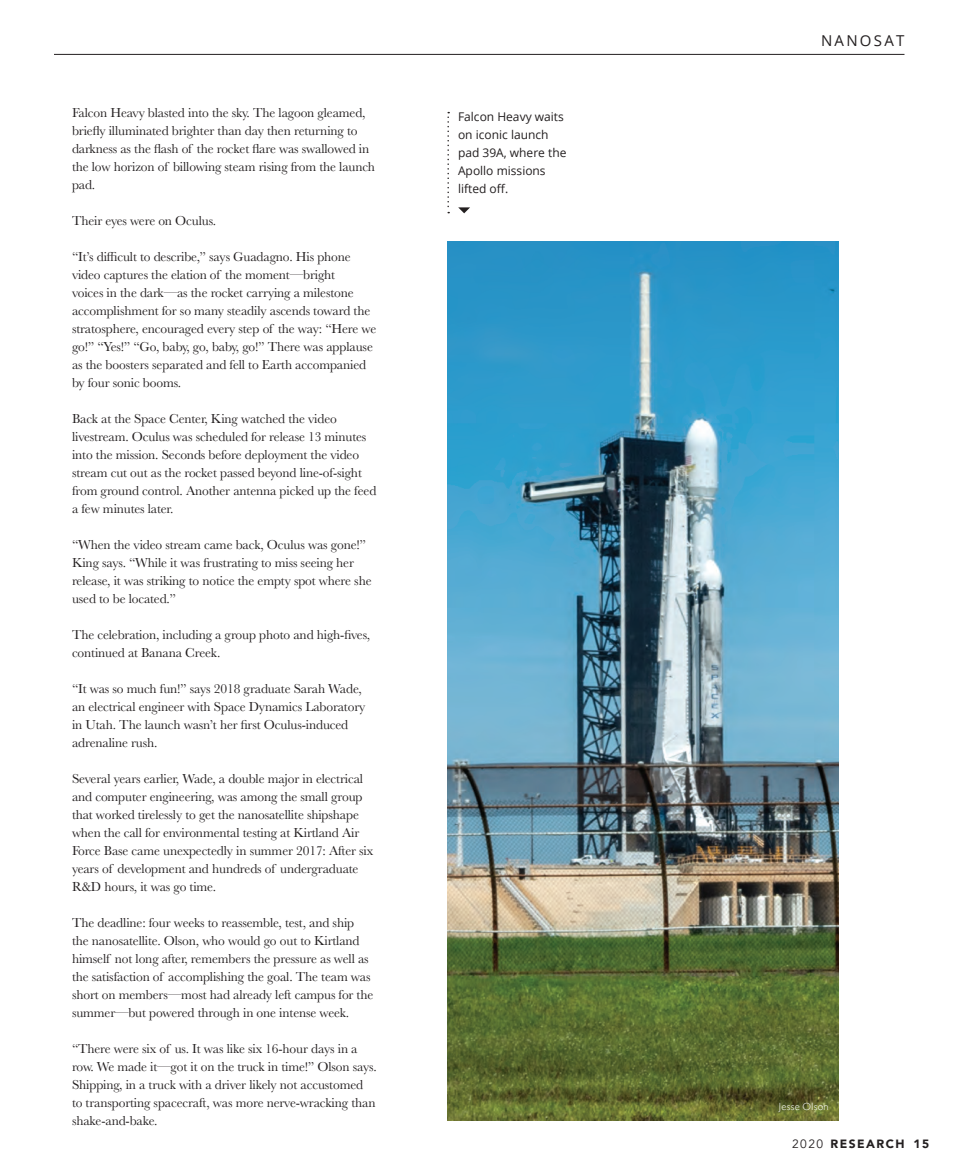
<style>
.page{position:relative;width:972px;height:1175px;background:#fff}
.page>*{position:absolute;margin:0;border:0;box-sizing:border-box;transform-origin:0 0}
.t1{font:15px "Open Sans";letter-spacing:.15em;color:#231f20}
.t2{font:13.5px/18px "Baskerville";letter-spacing:-.01em;color:#231f20}
.t3{font:12px/18px "Open Sans";color:#231f20}
.t4{font:900 12px "Avenir";letter-spacing:.12em;color:#231f20}
.t5{font:300 10.5px "Gill Sans";letter-spacing:.025em;color:#fff}
.s1{font-weight:400}
</style>
<div class="page">
<hr style="left:54px;top:54px;width:850px;height:1px;background:#231f20">
<img style="left:447px;top:241px;width:391px;height:879px">
<svg style="left:447px;top:112px;width:2px;height:101px"></svg>
<svg style="left:458px;top:207px;width:12px;height:6px"></svg>
<p class="t2" style="left:72px;top:103px;width:305px">Falcon Heavy blasted into the sky. The lagoon gleamed, briefly illuminated brighter than day then returning to darkness as the flash of the rocket flare was swallowed in the low horizon of billowing steam rising from the launch pad.</p>
<p class="t2" style="left:72px;top:211px;width:146px">Their eyes were on Oculus.</p>
<p class="t2" style="left:72px;top:247px;width:306px">“It’s difficult to describe,” says Guadagno. His phone video captures the elation of the moment—bright<br>voices in the dark—as the rocket carrying a milestone accomplishment for so many steadily ascends toward the stratosphere, encouraged every step of the way: “Here we go!” “Yes!” “Go, baby, go, baby, go!” There was applause as the boosters separated and fell to Earth accompanied by four sonic booms.</p>
<p class="t2" style="left:72px;top:409px;width:306px">Back at the Space Center, King watched the video livestream. Oculus was scheduled for release 13 minutes into the mission. Seconds before deployment the video stream cut out as the rocket passed beyond line-of-sight from ground control. Another antenna picked up the feed a few minutes later.</p>
<p class="t2" style="left:72px;top:535px;width:301px">“When the video stream came back, Oculus was gone!” King says. “While it was frustrating to miss seeing her release, it was striking to notice the empty spot where she used to be located.”</p>
<p class="t2" style="left:72px;top:625px;width:300px">The celebration, including a group photo and high-fives, continued at Banana Creek.</p>
<p class="t2" style="left:72px;top:679px;width:295px">“It was so much fun!” says 2018 graduate Sarah Wade, an electrical engineer with Space Dynamics Laboratory in Utah. The launch wasn’t her first Oculus-induced adrenaline rush.</p>
<p class="t2" style="left:72px;top:769px;width:303px">Several years earlier, Wade, a double major in electrical and computer engineering, was among the small group that worked tirelessly to get the nanosatellite shipshape when the call for environmental testing at Kirtland Air Force Base came unexpectedly in summer 2017: After six years of development and hundreds of undergraduate R&amp;D hours, it was go time.</p>
<p class="t2" style="left:72px;top:913px;width:303px">The deadline: four weeks to reassemble, test, and ship the nanosatellite. Olson, who would go out to Kirtland himself not long after, remembers the pressure as well as the satisfaction of accomplishing the goal. The team was short on members—most had already left campus for the summer—but powered through in one intense week.</p>
<p class="t2" style="left:72px;top:1039px;width:306px">“There were six of us. It was like six 16-hour days in a row. We made it—got it on the truck in time!” Olson says.<br>Shipping, in a truck with a driver likely not accustomed to transporting spacecraft, was more nerve-wracking than shake-and-bake.</p>
<p class="t3" style="left:458px;top:108px;width:110px">Falcon Heavy waits on iconic launch pad 39A, where the<br>Apollo missions lifted off.</p>
<p class="t1" style="left:821px;top:31px;width:85px">NANOSAT</p>
<p class="t5" style="left:779px;top:1098px;width:51px">Jesse Olson</p>
<p class="t4" style="left:792px;top:1133px;width:138px"><span class="s1">2020</span> RESEARCH 15</p>
</div>
